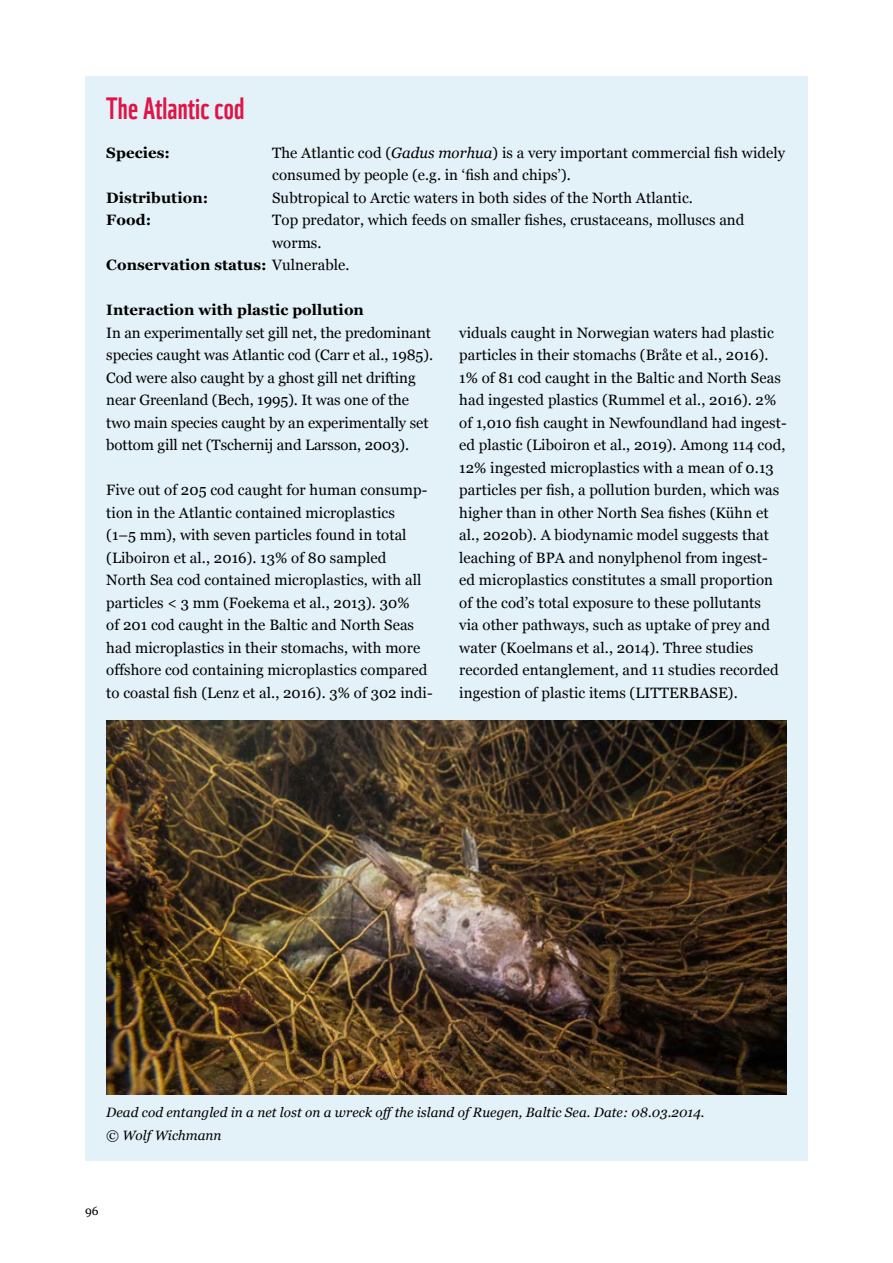
<style>
.page{position:relative;width:893px;height:1263px;background:#fff}
.page>*{position:absolute;margin:0;border:0;box-sizing:border-box;transform-origin:0 0}
.Fließ_10_15{font:30px "WWF";letter-spacing:.005em;color:#df1547}
.Fließ_10_15-2{font:15px/22.5px "Georgia";letter-spacing:.005em;color:#000}
.Fließ_10_15-3{font:700 15px "Georgia";letter-spacing:.005em;color:#000}
.BU_am_Bild{font:italic 13.5px/22.5px "Georgia";letter-spacing:.005em;color:#000}
.t1{font:12px "Georgia";color:#000}
.s1{font-style:italic}
.s2{font-weight:400}
.s3{font-weight:700}
</style>
<div class="page">
<div style="left:85px;top:77px;width:723px;height:1084px;background:#e3f1f8"></div>
<img style="left:106px;top:720px;width:681px;height:374px">
<p class="Fließ_10_15" style="left:106px;top:85px;width:140px">The Atlantic cod</p>
<p class="Fließ_10_15-3" style="left:106px;top:141px;width:65px">Species:</p>
<p class="Fließ_10_15-2" style="left:272px;top:140px;width:515px">The Atlantic cod (<span class="s1">Gadus morhua</span>) is a very important commercial fish widely consumed by people (e.g. in ‘fish and chips’).</p>
<p class="Fließ_10_15-3" style="left:106px;top:186px;width:103px">Distribution:</p>
<p class="Fließ_10_15-2" style="left:272px;top:185px;width:422px">Subtropical to Arctic waters in both sides of the North Atlantic.</p>
<p class="Fließ_10_15-3" style="left:106px;top:209px;width:46px">Food:</p>
<p class="Fließ_10_15-2" style="left:272px;top:208px;width:474px">Top predator, which feeds on smaller fishes, crustaceans, molluscs and</p>
<p class="Fließ_10_15-2" style="left:272px;top:230px;width:51px">worms.</p>
<p class="Fließ_10_15-3" style="left:106px;top:254px;width:245px">Conservation status: <span class="s2">Vulnerable.</span></p>
<p class="Fließ_10_15-2" style="left:106px;top:298px;width:328px"><span class="s3">Interaction with plastic pollution<br></span>In an experimentally set gill net, the predominant species caught was Atlantic cod (Carr et al., 1985).<br>Cod were also caught by a ghost gill net drifting near Greenland (Bech, 1995). It was one of the two main species caught by an experimentally set bottom gill net (Tschernij and Larsson, 2003).</p>
<p class="Fließ_10_15-2" style="left:106px;top:478px;width:328px">Five out of 205 cod caught for human consump&shy;tion in the Atlantic contained microplastics<br>(1–5 mm), with seven particles found in total (Liboiron et al., 2016). 13% of 80 sampled<br>North Sea cod contained microplastics, with all particles &lt; 3 mm (Foekema et al., 2013). 30%<br>of 201 cod caught in the Baltic and North Seas had microplastics in their stomachs, with more offshore cod containing microplastics compared to coastal fish (Lenz et al., 2016). 3% of 302 indi-</p>
<p class="Fließ_10_15-2" style="left:459px;top:320px;width:329px">viduals caught in Norwegian waters had plastic particles in their stomachs (Bråte et al., 2016).<br>1% of 81 cod caught in the Baltic and North Seas had ingested plastics (Rummel et al., 2016). 2% of 1,010 fish caught in Newfoundland had ingest&shy;ed plastic (Liboiron et al., 2019). Among 114 cod, 12% ingested microplastics with a mean of 0.13 particles per fish, a pollution burden, which was higher than in other North Sea fishes (Kühn et al., 2020b). A biodynamic model suggests that leaching of BPA and nonylphenol from ingest&shy;ed microplastics constitutes a small proportion of the cod’s total exposure to these pollutants<br>via other pathways, such as uptake of prey and water (Koelmans et al., 2014). Three studies recorded entanglement, and 11 studies recorded ingestion of plastic items (LITTERBASE).</p>
<p class="BU_am_Bild" style="left:106px;top:1101px;width:600px">Dead cod entangled in a net lost on a wreck off the island of Ruegen, Baltic Sea. Date: 08.03.2014. © Wolf Wichmann</p>
<p class="t1" style="left:85px;top:1202px;width:15px">96</p>
</div>
